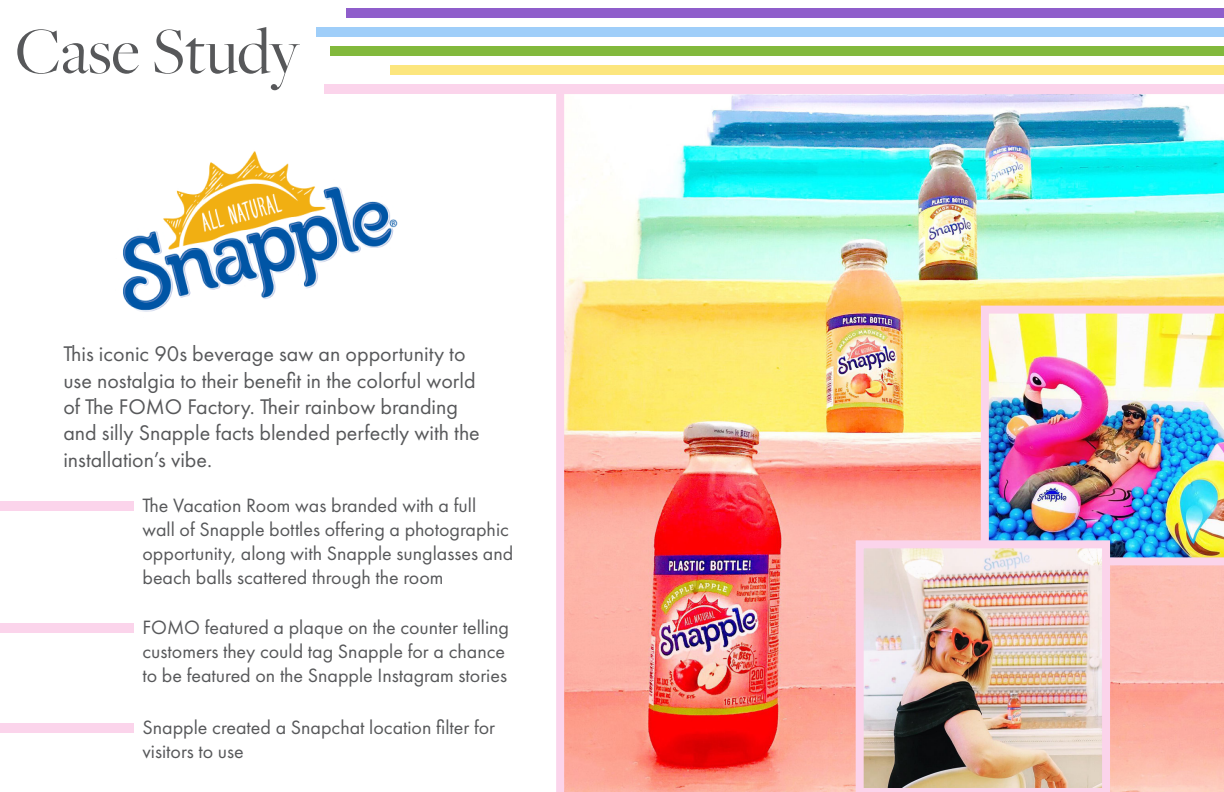
<style>
.page{position:relative;width:1224px;height:792px;background:#fff}
.page>*{position:absolute;margin:0;border:0;box-sizing:border-box;transform-origin:0 0}
.t1{font:68px "Freight Big Pro";color:#57585a}
.t2{font:22px/26.4px "Futura PT";color:#57585a}
.t3{font:20px/24px "Futura PT";color:#57585a}
</style>
<div class="page">
<div style="left:346px;top:9px;width:878px;height:9px;background:#8f5ecb"></div>
<div style="left:316px;top:28px;width:908px;height:9px;background:#9fcef9"></div>
<div style="left:330px;top:46px;width:894px;height:10px;background:#82b93c"></div>
<div style="left:391px;top:65px;width:833px;height:10px;background:#fce67e"></div>
<img style="left:123px;top:151px;width:275px;height:161px">
<div style="left:0;top:501px;width:134px;height:10px;background:#fbd4eb"></div>
<div style="left:0;top:624px;width:134px;height:9px;background:#fbd4eb"></div>
<div style="left:0;top:723px;width:134px;height:9px;background:#fbd4eb"></div>
<img style="left:556px;top:93px;width:668px;height:699px">
<img style="left:981px;top:306px;width:243px;height:259px">
<img style="left:856px;top:540px;width:254px;height:252px">
<div style="left:325px;top:84px;width:899px;height:9px;background:#fbd4eb"></div>
<h1 class="t1" style="left:15px;top:7px;width:286px">Case Study</h1>
<p class="t2" style="left:63px;top:341px;width:418px">This iconic 90s beverage saw an opportunity to use nostalgia to their benefit in the colorful world of The FOMO Factory. Their rainbow branding and silly Snapple facts blended perfectly with the installation’s vibe.</p>
<p class="t3" style="left:142px;top:493px;width:372px">The Vacation Room was branded with a full wall of Snapple bottles offering a photographic opportunity, along with Snapple sunglasses and beach balls scattered through the room</p>
<p class="t3" style="left:142px;top:616px;width:368px">FOMO featured a plaque on the counter telling customers they could tag Snapple for a chance to be featured on the Snapple Instagram stories</p>
<p class="t3" style="left:142px;top:715px;width:354px">Snapple created a Snapchat location filter for visitors to use</p>
</div>
